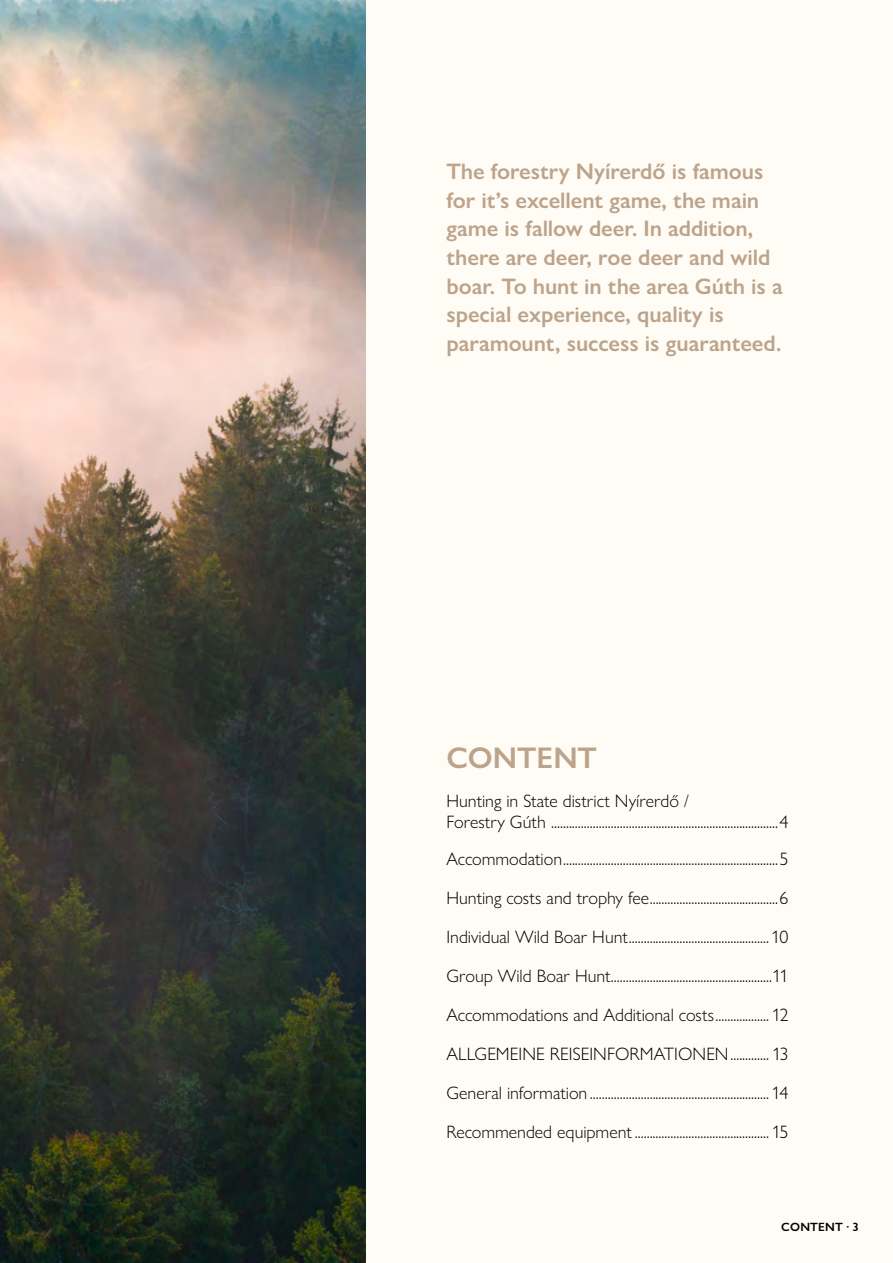
<style>
.page{position:relative;width:893px;height:1263px;background:#fff}
.page>*{position:absolute;margin:0;border:0;box-sizing:border-box;transform-origin:0 0}
.t1{font:600 30px "Gill Sans Nova";letter-spacing:-.005em;color:#bca48b}
.t2{font:600 22.5px/28.5px "Gill Sans Nova";letter-spacing:-.005em;color:#bca48b}
.t3{font:300 18px/39px "Gill Sans Nova";color:#000}
.t4{font:600 12px "Gill Sans Nova";color:#000}
</style>
<div class="page">
<img style="left:0;top:0;width:366px;height:1263px">
<div style="left:366px;top:0;width:527px;height:1263px;background:#fffbf5"></div>
<p class="t2" style="left:446px;top:157px;width:338px">The forestry Nyírerdő is famous for it’s excellent game, the main game is fallow deer. In addition, there are deer, roe deer and wild boar. To hunt in the area Gúth is a special experience, quality is paramount, success is guaranteed.</p>
<h1 class="t1" style="left:446px;top:739px;width:152px">CONTENT</h1>
<p class="t3" style="left:446px;top:789px;width:344px;line-height:21.6px">Hunting in State district Nyírerdő /<br>Forestry Gúth ............................................................................4</p>
<p class="t3" style="left:446px;top:839px;width:344px;text-align:justify">Accommodation........................................................................5<br>Hunting costs and trophy fee...........................................6<br>Individual Wild Boar Hunt...............................................10<br>Group Wild Boar Hunt......................................................11<br>Accommodations and Additional costs.................. 12<br>ALLGEMEINE REISEINFORMATIONEN............. 13<br>General information ............................................................ 14<br>Recommended equipment ............................................. 15</p>
<p class="t4" style="left:781px;top:1219px;width:19px">Content</p>
<p class="t4" style="left:846px;top:1219px;width:14px">· 3</p>
</div>
